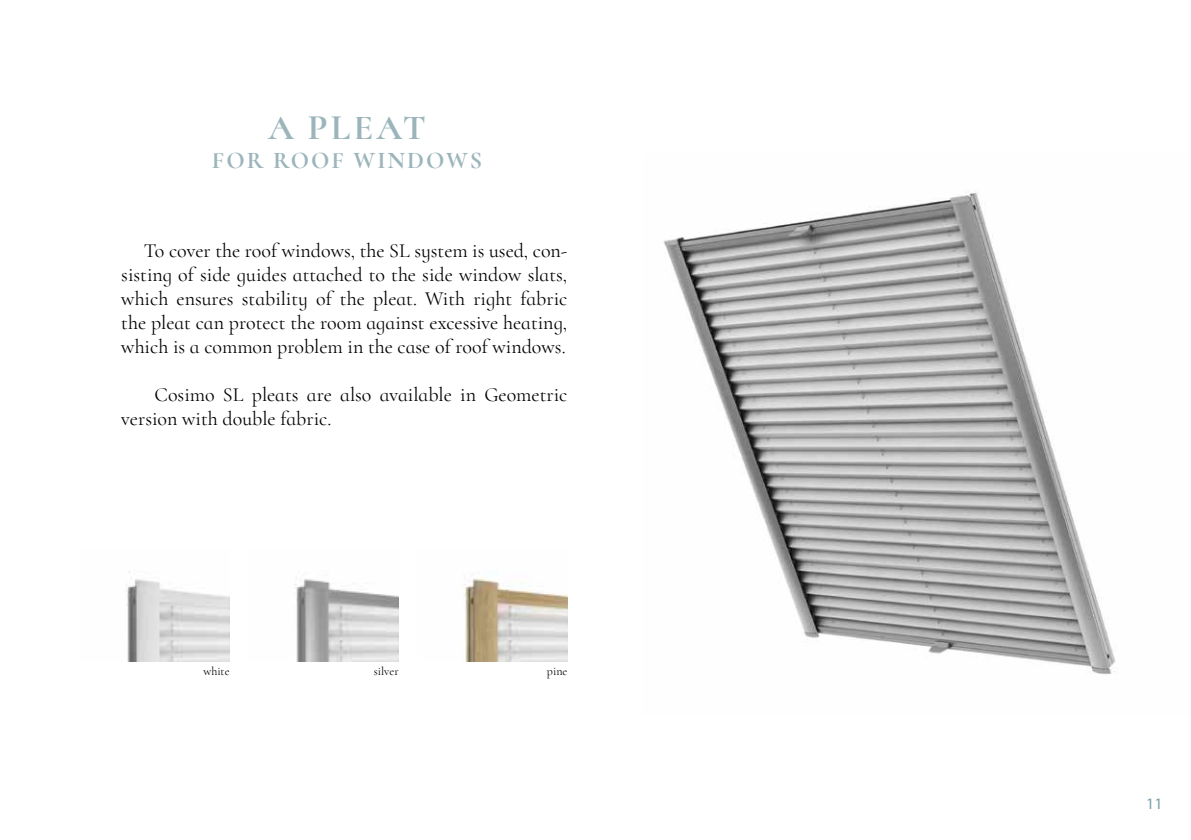
<style>
.page{position:relative;width:1191px;height:840px;background:#fff}
.page>*{position:absolute;margin:0;border:0;box-sizing:border-box;transform-origin:0 0}
.t1{font:700 36px "Cormorant Infant";letter-spacing:.085em;color:#9bb5bb}
.t2{font:700 24px "Cormorant Infant";letter-spacing:.085em;color:#9bb5bb}
.t3{font:20px/24px "Cormorant Infant";color:#000;text-align:justify}
.t4{font:16px "Myriad Pro";color:#7a9da7}
.t5{font:12px "Cormorant Infant";color:#000}
</style>
<div class="page">
<img style="left:663px;top:193px;width:453px;height:481px">
<img style="left:125px;top:571px;width:105px;height:90px">
<img style="left:463px;top:577px;width:104px;height:84px">
<img style="left:294px;top:577px;width:105px;height:84px">
<h1 class="t1" style="left:268px;top:105px;width:160px">A PLEAT</h1>
<p class="t2" style="left:212px;top:145px;width:272px">FOR ROOF WINDOWS</p>
<p class="t3" style="left:121px;top:238px;width:447px;text-indent:23px">To cover the roof windows, the SL system is used, con&shy;sisting of side guides attached to the side window slats, which ensures stability of the pleat. With right fabric the pleat can protect the room against excessive heating, which is a common problem in the case of roof windows.</p>
<p class="t3" style="left:121px;top:382px;width:447px;text-indent:33px">Cosimo SL pleats are also available in Geometric version with double fabric.</p>
<p class="t5" style="left:203px;top:664px;width:28px">white</p>
<p class="t5" style="left:374px;top:664px;width:26px">silver</p>
<p class="t5" style="left:547px;top:664px;width:22px">pine</p>
<p class="t4" style="left:1146px;top:793px;width:18px">11</p>
</div>
